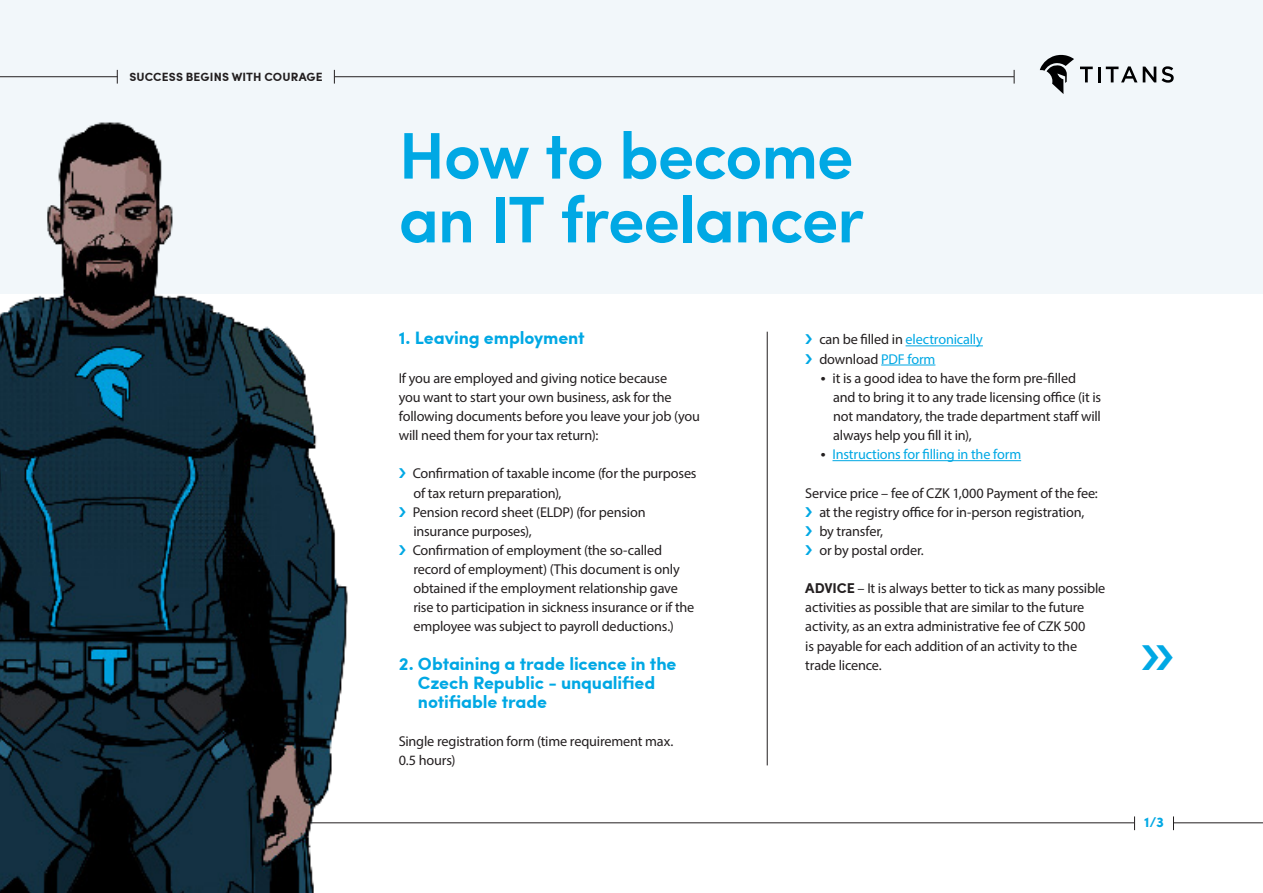
<style>
.page{position:relative;width:1263px;height:893px;background:#fff}
.page>*{position:absolute;margin:0;border:0;box-sizing:border-box;transform-origin:0 0}
.t1{font:600 66px "Sofia Pro";letter-spacing:-.02em;color:#00a8e4}
.t2{font:700 18px/19.2px "Sofia Pro";letter-spacing:-.01em;color:#00a8e4}
.t3{font:14.25px/19.2px "Myriad Pro";letter-spacing:-.01em;color:#231f20}
.t4{font:14.25px "Myriad Pro";letter-spacing:-.01em;color:#00a8e4}
.t5{font:700 14.25px "Sofia Pro";color:#00a8e4}
.t6{font:700 12px "Sofia Pro";letter-spacing:.015em;color:#231f20}
.s1{color:#231f20}
.s2{color:#00a8e4}
.s3{font-family:"Sofia Pro";font-weight:300}
.s4{font-family:"Sofia Pro";font-weight:300;color:#231f20}
.s5{font-family:"Sofia Pro";font-weight:700}
</style>
<div class="page">
<div style="left:0;top:0;width:1263px;height:293px;background:#f2f7fa"></div>
<hr style="left:905px;top:345px;width:78px;height:1px;background:#00a8e4">
<hr style="left:881px;top:365px;width:54px;height:1px;background:#00a8e4">
<hr style="left:832px;top:460px;width:189px;height:1px;background:#00a8e4">
<hr style="left:767px;top:332px;width:1px;height:433px;background:#231f20">
<hr style="left:0;top:823px;width:1263px;height:1px;background:#231f20">
<div style="left:1134px;top:804px;width:40px;height:39px;background:#fff"></div>
<svg style="left:1134px;top:816px;width:1px;height:14px"></svg>
<svg style="left:1173px;top:816px;width:1px;height:14px"></svg>
<hr style="left:335px;top:76px;width:679px;height:1px;background:#231f20">
<hr style="left:0;top:76px;width:117px;height:1px;background:#231f20">
<svg style="left:117px;top:70px;width:1px;height:14px"></svg>
<svg style="left:334px;top:70px;width:1px;height:14px"></svg>
<svg style="left:1014px;top:70px;width:1px;height:14px"></svg>
<img style="left:0;top:122px;width:360px;height:771px">
<svg style="left:1080px;top:67px;width:13px;height:15px"></svg>
<hr style="left:1098px;top:67px;width:3px;height:15px;background:#000001">
<svg style="left:1106px;top:66px;width:31px;height:16px"></svg>
<svg style="left:1143px;top:66px;width:31px;height:17px"></svg>
<svg style="left:1040px;top:55px;width:34px;height:39px"></svg>
<p class="t6" style="left:129px;top:68px;width:195px">SUCCESS BEGINS WITH COURAGE</p>
<p class="t1" style="left:399px;top:105px;width:456px">How to become</p>
<p class="t1" style="left:399px;top:169px;width:467px">an IT freelancer</p>
<p class="t2" style="left:399px;top:327px;width:188px">1. Leaving employment</p>
<p class="t3" style="left:399px;top:368px;width:303px">If you are employed and giving notice because<br>you want to start your own business, ask for the following documents before you leave your job (you will need them for your tax return):</p>
<p class="t3" style="left:413px;top:464px;width:285px">Confirmation of taxable income (for the purposes of tax return preparation),</p>
<p class="t3" style="left:413px;top:502px;width:235px">Pension record sheet (ELDP) (for pension insurance purposes),</p>
<p class="t3" style="left:413px;top:540px;width:283px">Confirmation of employment (the so-called record of employment) (This document is only obtained if the employment relationship gave rise to participation in sickness insurance or if the employee was subject to payroll deductions.)</p>
<p class="t2" style="left:418px;top:653px;width:260px;text-indent:-19px">2. Obtaining a trade licence in the<br>Czech Republic - unqualified notifiable trade</p>
<p class="t3" style="left:399px;top:732px;width:276px">Single registration form (time requirement max.<br>0.5 hours)</p>
<p class="t4" style="left:819px;top:331px;width:165px"><span class="s1">can be filled in</span> electronically</p>
<p class="t3" style="left:819px;top:349px;width:118px">download <span class="s2">PDF form</span></p>
<p class="t3" style="left:833px;top:368px;width:269px;text-indent:-13px"><span class="s3">•</span> it is a good idea to have the form pre-filled and to bring it to any trade licensing office (it is not mandatory, the trade department staff will always help you fill it in),</p>
<p class="t4" style="left:820px;top:446px;width:202px"><span class="s4">•</span> Instructions for filling in the form</p>
<p class="t3" style="left:805px;top:483px;width:294px">Service price – fee of CZK 1,000 Payment of the fee:</p>
<p class="t3" style="left:819px;top:502px;width:267px">at the registry office for in-person registration,</p>
<p class="t3" style="left:819px;top:521px;width:65px">by transfer,</p>
<p class="t3" style="left:819px;top:540px;width:106px">or by postal order.</p>
<p class="t3" style="left:805px;top:579px;width:302px"><span class="s5">ADVICE</span> – It is always better to tick as many possible activities as possible that are similar to the future activity, as an extra administrative fee of CZK 500<br>is payable for each addition of an activity to the trade licence.</p>
<p class="t5" style="left:1144px;top:811px;width:21px">1/3</p>
</div>
